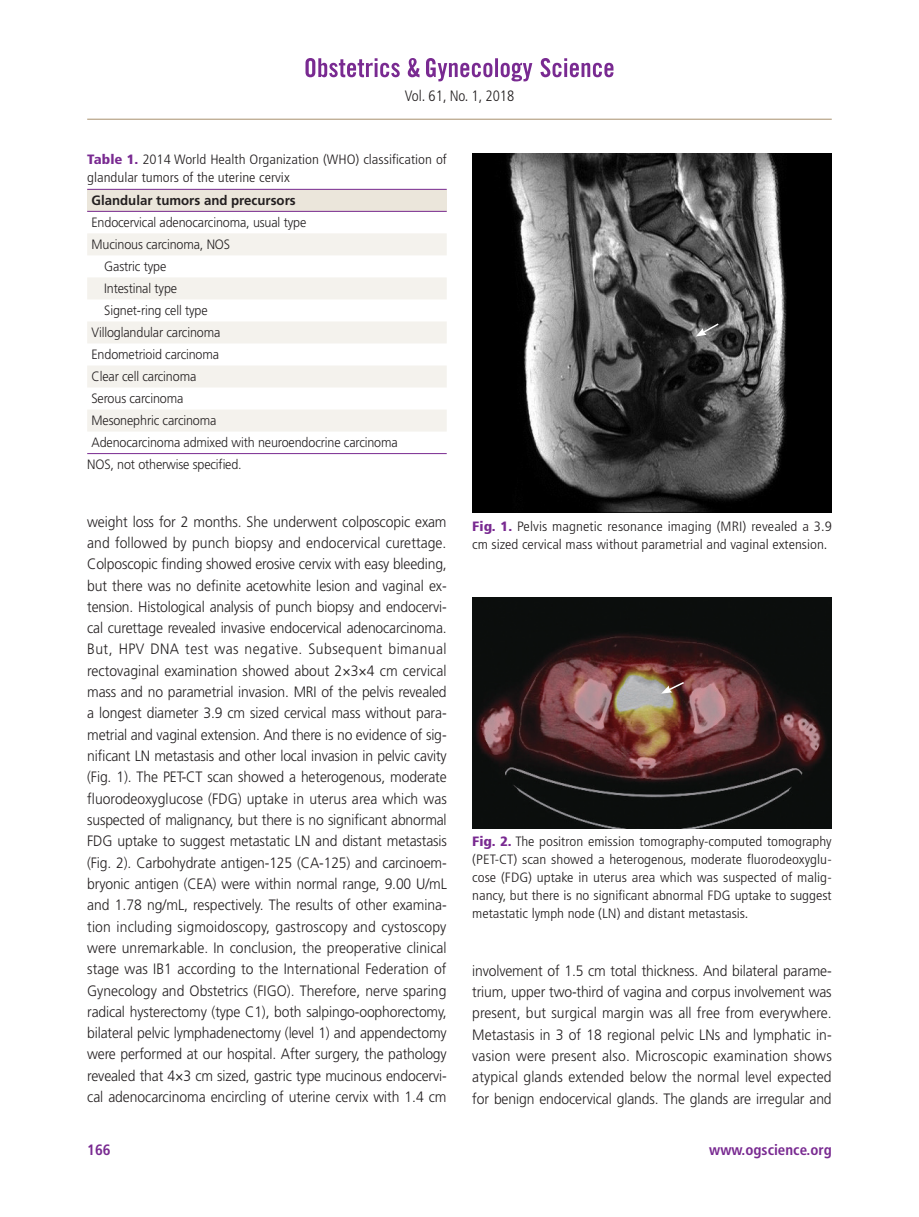
<style>
.page{position:relative;width:919px;height:1217px;background:#fff}
.page>*{position:absolute;margin:0;border:0;box-sizing:border-box;transform-origin:0 0}
.제목밑_본문{font:300 15px/21.3px "Frutiger LT Std";letter-spacing:-.01em;color:#231f20;text-align:justify;scale:.93 1}
.t1{font:700 condensed 15px "Frutiger LT Std";color:#792a91}
.t2{font:300 condensed 15px "Frutiger LT Std";color:#231f20}
.그림타이틀{font:300 condensed 13.5px/18px "Frutiger LT Std";color:#231f20;scale:1.1 1}
.표내용{font:300 13.5px "Frutiger LT Std";letter-spacing:-.01em;color:#231f20;scale:.93 1}
.표_타이틀{font:300 condensed 13.5px/18px "Frutiger LT Std";color:#231f20;scale:1.1 1}
.표머리{font:700 13.5px "Frutiger LT Std";color:#231f20}
.표_설명{font:300 13.5px "Frutiger LT Std";letter-spacing:-.01em;color:#231f20;scale:.93 1}
.s1{font-weight:900;color:#792a91}
</style>
<div class="page">
<hr style="left:87px;top:119px;width:744px;height:1px;background:#ad9676">
<svg style="left:540px;top:58px;width:73px;height:19px"></svg>
<svg style="left:426px;top:58px;width:106px;height:23px"></svg>
<svg style="left:305px;top:58px;width:114px;height:19px"></svg>
<div style="left:87px;top:189px;width:359px;height:22px;background:#ebe6db"></div>
<svg style="left:87px;top:233px;width:359px;height:198px;fill:#f4f2ed"></svg>
<hr style="left:87px;top:189px;width:359px;height:1px;background:#792a91">
<hr style="left:87px;top:453px;width:359px;height:1px;background:#792a91">
<hr style="left:87px;top:211px;width:359px;height:1px;background:#792a91">
<img style="left:472px;top:153px;width:359px;height:359px">
<img style="left:472px;top:597px;width:359px;height:231px">
<svg style="left:695px;top:322px;width:25px;height:14px"></svg>
<svg style="left:661px;top:680px;width:24px;height:13px"></svg>
<p class="t2" style="left:404px;top:87px;width:111px">Vol. 61, No. 1, 2018</p>
<p class="표_타이틀" style="left:87px;top:151px;width:328px"><span class="s1">Table 1.</span> 2014 World Health Organization (WHO) classification of glandular tumors of the uterine cervix</p>
<p class="표머리" style="left:91px;top:192px;width:206px">Glandular tumors and precursors</p>
<p class="표내용" style="left:91px;top:214px;width:232px">Endocervical adenocarcinoma, usual type</p>
<p class="표내용" style="left:91px;top:236px;width:151px">Mucinous carcinoma, NOS</p>
<p class="표내용" style="left:104px;top:258px;width:68px">Gastric type</p>
<p class="표내용" style="left:104px;top:280px;width:80px">Intestinal type</p>
<p class="표내용" style="left:104px;top:302px;width:113px">Signet-ring cell type</p>
<p class="표내용" style="left:91px;top:324px;width:140px">Villoglandular carcinoma</p>
<p class="표내용" style="left:91px;top:346px;width:139px">Endometrioid carcinoma</p>
<p class="표내용" style="left:91px;top:368px;width:114px">Clear cell carcinoma</p>
<p class="표내용" style="left:91px;top:390px;width:100px">Serous carcinoma</p>
<p class="표내용" style="left:91px;top:412px;width:136px">Mesonephric carcinoma</p>
<p class="표내용" style="left:91px;top:434px;width:331px">Adenocarcinoma admixed with neuroendocrine carcinoma</p>
<p class="표_설명" style="left:87px;top:457px;width:168px">NOS, not otherwise specified.</p>
<p class="제목밑_본문" style="left:87px;top:511px;width:388px">weight loss for 2 months. She underwent colposcopic exam and followed by punch biopsy and endocervical curettage.<br>Colposcopic finding showed erosive cervix with easy bleeding, but there was no definite acetowhite lesion and vaginal ex&shy;tension. Histological analysis of punch biopsy and endocervi&shy;cal curettage revealed invasive endocervical adenocarcinoma.<br>But, HPV DNA test was negative. Subsequent bimanual rectovaginal examination showed about 2×3×4 cm cervical mass and no parametrial invasion. MRI of the pelvis revealed a longest diameter 3.9 cm sized cervical mass without para&shy;metrial and vaginal extension. And there is no evidence of sig&shy;nificant LN metastasis and other local invasion in pelvic cavity (Fig. 1). The PET-CT scan showed a heterogenous, moderate fluorodeoxyglucose (FDG) uptake in uterus area which was suspected of malignancy, but there is no significant abnormal FDG uptake to suggest metastatic LN and distant metastasis (Fig. 2). Carbohydrate antigen-125 (CA-125) and carcinoem&shy;bryonic antigen (CEA) were within normal range, 9.00 U/mL and 1.78 ng/mL, respectively. The results of other examina&shy;tion including sigmoidoscopy, gastroscopy and cystoscopy were unremarkable. In conclusion, the preoperative clinical stage was IB1 according to the International Federation of Gynecology and Obstetrics (FIGO). Therefore, nerve sparing radical hysterectomy (type C1), both salpingo-oophorectomy, bilateral pelvic lymphadenectomy (level 1) and appendectomy were performed at our hospital. After surgery, the pathology revealed that 4×3 cm sized, gastric type mucinous endocervi&shy;cal adenocarcinoma encircling of uterine cervix with 1.4 cm</p>
<p class="그림타이틀" style="left:472px;top:518px;width:328px"><span class="s1">Fig. 1.</span> Pelvis magnetic resonance imaging (MRI) revealed a 3.9 cm sized cervical mass without parametrial and vaginal extension.</p>
<p class="그림타이틀" style="left:472px;top:832px;width:328px;text-align:justify"><span class="s1">Fig. 2.</span> The positron emission tomography-computed tomography (PET-CT) scan showed a heterogenous, moderate fluorodeoxyglu&shy;cose (FDG) uptake in uterus area which was suspected of malig&shy;nancy, but there is no significant abnormal FDG uptake to suggest metastatic lymph node (LN) and distant metastasis.</p>
<p class="제목밑_본문" style="left:472px;top:959px;width:388px">involvement of 1.5 cm total thickness. And bilateral parame&shy;trium, upper two-third of vagina and corpus involvement was present, but surgical margin was all free from everywhere.<br>Metastasis in 3 of 18 regional pelvic LNs and lymphatic in&shy;vasion were present also. Microscopic examination shows atypical glands extended below the normal level expected for benign endocervical glands. The glands are irregular and</p>
<p class="t1" style="left:87px;top:1140px;width:25px">166</p>
<p class="t1" style="left:709px;top:1140px;width:124px">www.ogscience.org</p>
</div>
